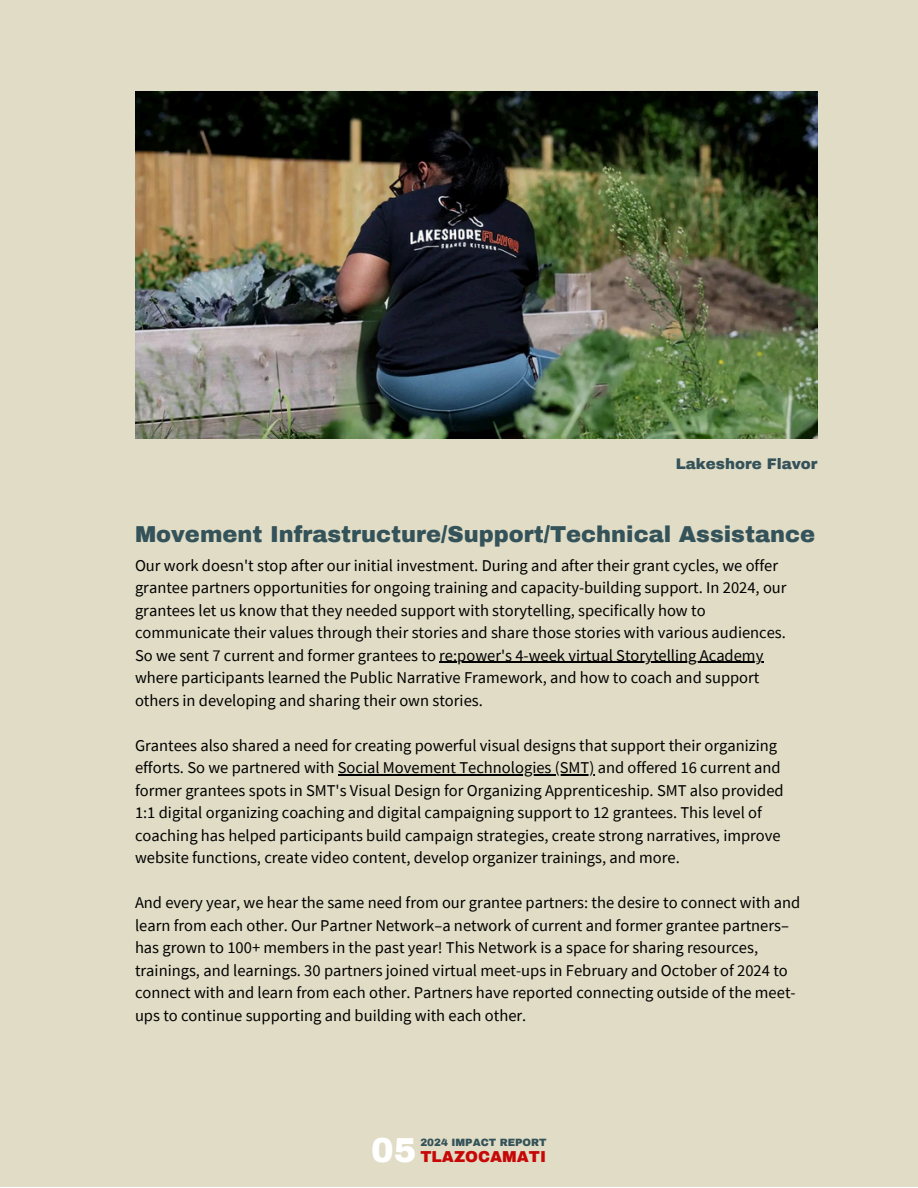
<style>
.page{position:relative;width:918px;height:1188px;background:#fff}
.page>*{position:absolute;margin:0;border:0;box-sizing:border-box;transform-origin:0 0}
.t1{font:900 33.9px "Archivo";color:#fff}
.t2{font:900 22.5px "Archivo";color:#345259}
.t3{font:16.5px/22.5px "Source Sans Pro";color:#000}
.t4{font:900 15.45px "Archivo";color:#c60807}
.t5{font:900 15px "Archivo";color:#345259}
.t6{font:900 10.35px "Archivo";color:#345259}
</style>
<div class="page">
<div style="left:0;top:0;width:918px;height:1187px;background:#e0dcc5"></div>
<img style="left:135px;top:92px;width:683px;height:346px">
<hr style="left:439px;top:662px;width:324px;height:1px;background:#000">
<hr style="left:338px;top:774px;width:256px;height:2px;background:#000">
<h2 class="t5" style="left:676px;top:456px;width:143px">Lakeshore Flavor</h2>
<p class="t2" style="left:135px;top:522px;width:682px">Movement Infrastructure/Support/Technical Assistance</p>
<h3 class="t3" style="left:135px;top:554px;width:653px">Our work doesn't stop after our initial investment. During and after their grant cycles, we offer grantee partners opportunities for ongoing training and capacity-building support. In 2024, our grantees let us know that they needed support with storytelling, specifically how to communicate their values through their stories and share those stories with various audiences.<br>So we sent 7 current and former grantees to re:power's 4-week virtual Storytelling Academy</h3>
<h1 class="t3" style="left:135px;top:666px;width:626px">where participants learned the Public Narrative Framework, and how to coach and support others in developing and sharing their own stories.</h1>
<h1 class="t3" style="left:135px;top:734px;width:647px">Grantees also shared a need for creating powerful visual designs that support their organizing efforts. So we partnered with Social Movement Technologies (SMT) and offered 16 current and</h1>
<h3 class="t3" style="left:135px;top:779px;width:650px">former grantees spots in SMT's Visual Design for Organizing Apprenticeship. SMT also provided 1:1 digital organizing coaching and digital campaigning support to 12 grantees. This level of coaching has helped participants build campaign strategies, create strong narratives, improve website functions, create video content, develop organizer trainings, and more.</h3>
<h3 class="t3" style="left:135px;top:891px;width:667px">And every year, we hear the same need from our grantee partners: the desire to connect with and learn from each other. Our Partner Network–a network of current and former grantee partners–</h3>
<h3 class="t3" style="left:135px;top:936px;width:662px">has grown to 100+ members in the past year! This Network is a space for sharing resources, trainings, and learnings. 30 partners joined virtual meet-ups in February and October of 2024 to connect with and learn from each other. Partners have reported connecting outside of the meet&shy;ups to continue supporting and building with each other.</h3>
<p class="t1" style="left:371px;top:1132px;width:47px">05</p>
<p class="t6" style="left:420px;top:1137px;width:128px">2024 IMPACT REPORT</p>
<h3 class="t4" style="left:420px;top:1149px;width:127px">TLAZOCAMATI</h3>
</div>
